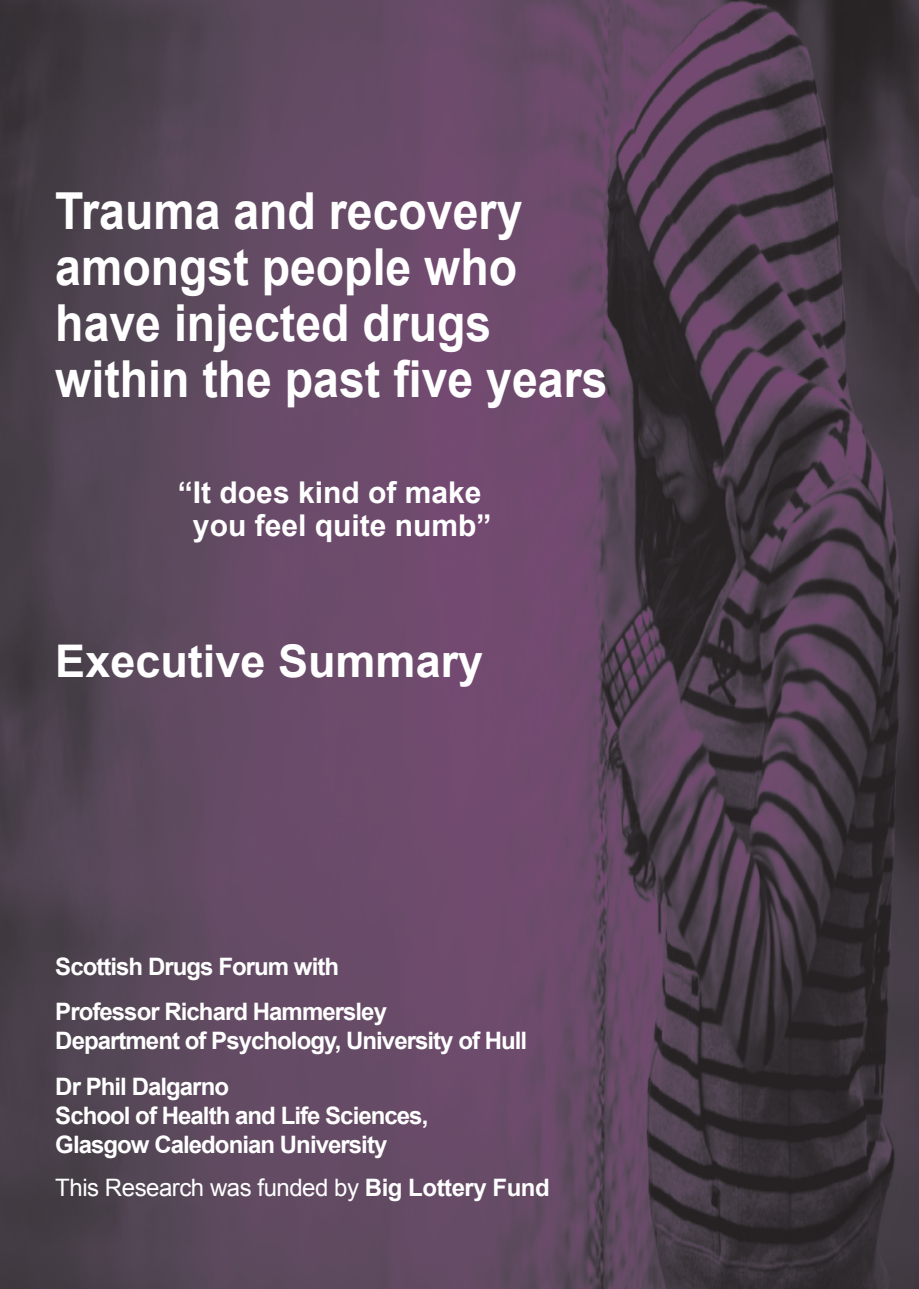
<style>
.page{position:relative;width:919px;height:1289px;background:#fff}
.page>*{position:absolute;margin:0;border:0;box-sizing:border-box;transform-origin:0 0}
.t1{font:700 51px/56.1px "Arial";color:#fff;scale:.91 1}
.t2{font:700 45px "Arial";color:#fff}
.t3{font:700 30px/33px "Arial";color:#fff;text-align:center}
.t4{font:700 24px/45.8px "Arial";letter-spacing:-.04em;color:#fff}
.t5{font:24px "Arial";letter-spacing:-.02em;color:#fff}
.s1{font-weight:700}
</style>
<div class="page">
<img style="left:0;top:0;width:918px;height:1288px">
<h1 class="t1" style="left:55px;top:184px;width:608px">Trauma and recovery amongst people who have injected drugs within the past five years</h1>
<p class="t3" style="left:178px;top:476px;width:315px">“It does kind of make you feel quite numb”</p>
<h2 class="t2" style="left:55px;top:631px;width:429px">Executive Summary</h2>
<p class="t4" style="left:55px;top:944px;width:333px">Scottish Drugs Forum with<br>Professor Richard Hammersley</p>
<p class="t4" style="left:55px;top:1018px;width:473px">Department of Psychology, University of Hull<br>Dr Phil Dalgarno</p>
<p class="t4" style="left:55px;top:1101px;width:374px;line-height:28.8px">School of Health and Life Sciences,<br>Glasgow Caledonian University</p>
<p class="t5" style="left:55px;top:1171px;width:496px">This Research was funded by <span class="s1">Big Lottery Fund</span></p>
</div>
